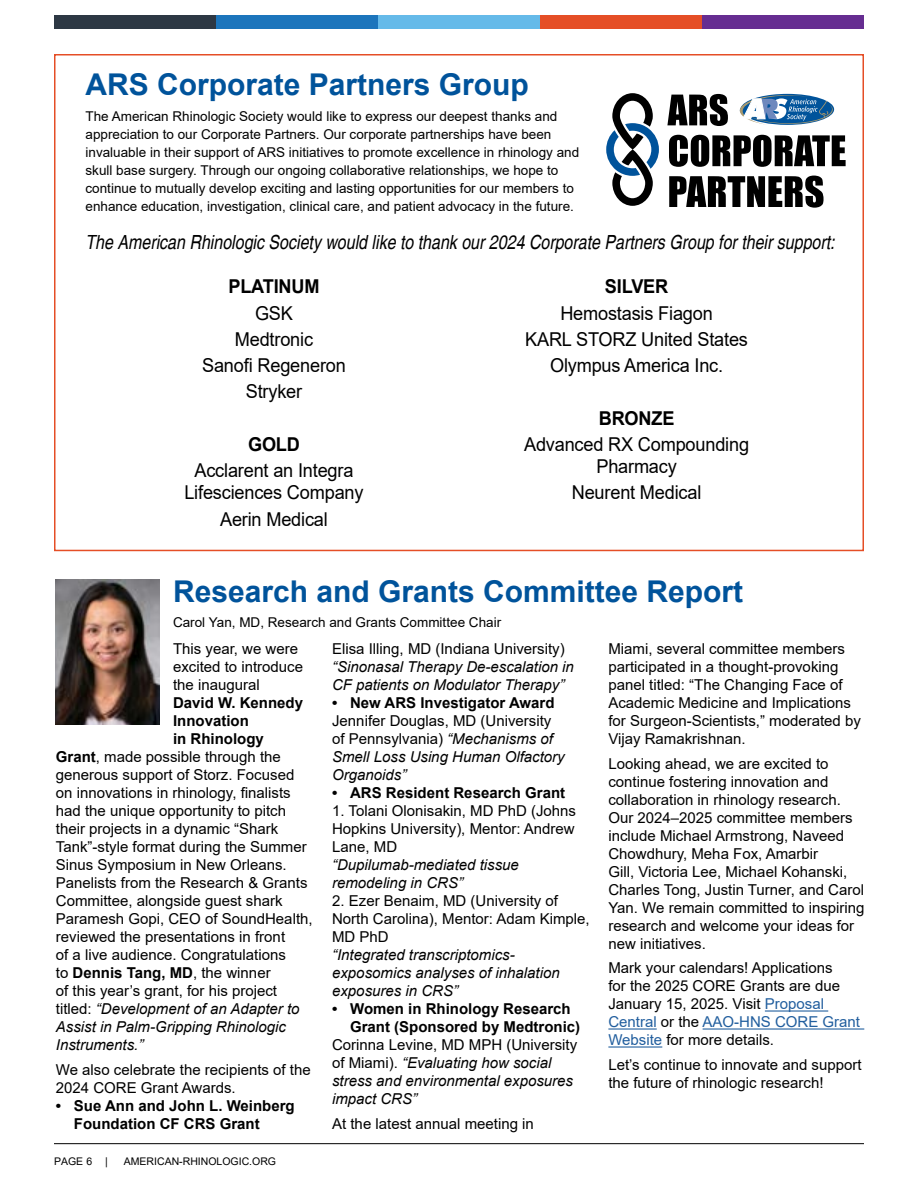
<style>
.page{position:relative;width:918px;height:1188px;background:#fff}
.page>*{position:absolute;margin:0;border:0;box-sizing:border-box;transform-origin:0 0}
.t1{font:700 30px "Arial";color:#00539b}
.t2{font:italic condensed 19.5px "Helvetica";color:#000}
.t3{font:19.05px/26.2px "Arial";letter-spacing:-.01em;color:#000;text-align:center;scale:.95 1}
.t4{font:700 19.05px "Arial";letter-spacing:-.01em;color:#000;scale:.95 1}
.t5{font:15px/18px "Arial";color:#000}
.t6{font:italic 15px/18px "Arial";color:#000}
.t7{font:700 15px/18px "Arial";color:#000}
.t8{font:13.5px/18px "Arial";color:#000}
.t9{font:10.5px "Arial";color:#000}
.s1{font-weight:700}
.s2{font-weight:400}
.s3{font-style:normal}
.s4{color:#215e9e}
</style>
<div class="page">
<hr style="left:54px;top:1143px;width:810px;height:1px;background:#000">
<div style="left:54px;top:15px;width:162px;height:14px;background:#2d3844"></div>
<div style="left:216px;top:15px;width:162px;height:14px;background:#1c75bc"></div>
<div style="left:378px;top:15px;width:162px;height:14px;background:#65bae9"></div>
<div style="left:540px;top:15px;width:162px;height:14px;background:#e54e26"></div>
<div style="left:702px;top:15px;width:162px;height:14px;background:#662d91"></div>
<svg style="left:740px;top:94px;width:94px;height:31px"></svg>
<svg style="left:667px;top:94px;width:61px;height:32px"></svg>
<svg style="left:669px;top:135px;width:177px;height:32px"></svg>
<svg style="left:669px;top:176px;width:155px;height:32px"></svg>
<svg style="left:606px;top:93px;width:53px;height:113px"></svg>
<img style="left:56px;top:579px;width:104px;height:146px">
<hr style="left:765px;top:1010px;width:63px;height:2px;background:#215e9e">
<hr style="left:608px;top:1028px;width:49px;height:2px;background:#215e9e">
<hr style="left:703px;top:1028px;width:161px;height:2px;background:#215e9e">
<hr style="left:608px;top:1046px;width:54px;height:2px;background:#215e9e">
<h1 class="t1" style="left:86px;top:63px;width:445px">ARS Corporate Partners Group</h1>
<p class="t8" style="left:86px;top:107px;width:495px">The American Rhinologic Society would like to express our deepest thanks and appreciation to our Corporate Partners. Our corporate partnerships have been invaluable in their support of ARS initiatives to promote excellence in rhinology and skull base surgery. Through our ongoing collaborative relationships, we hope to continue to mutually develop exciting and lasting opportunities for our members to enhance education, investigation, clinical care, and patient advocacy in the future.</p>
<h2 class="t2" style="left:86px;top:230px;width:751px">The American Rhinologic Society would like to thank our 2024 Corporate Partners Group for their support:</h2>
<p class="t4" style="left:228px;top:273px;width:97px">PLATINUM</p>
<p class="t3" style="left:202px;top:300px;width:153px">GSK<br>Medtronic<br>Sanofi Regeneron<br>Stryker</p>
<p class="t4" style="left:248px;top:431px;width:56px">GOLD</p>
<p class="t3" style="left:184px;top:459px;width:190px;line-height:22px">Acclarent an Integra<br>Lifesciences Company</p>
<p class="t3" style="left:220px;top:506px;width:115px">Aerin Medical</p>
<p class="t4" style="left:605px;top:273px;width:68px">SILVER</p>
<p class="t3" style="left:525px;top:300px;width:236px">Hemostasis Fiagon<br>KARL STORZ United States<br>Olympus America Inc.</p>
<p class="t4" style="left:599px;top:405px;width:81px">BRONZE</p>
<p class="t3" style="left:524px;top:433px;width:238px;line-height:22px">Advanced RX Compounding<br>Pharmacy</p>
<p class="t3" style="left:572px;top:479px;width:138px">Neurent Medical</p>
<h1 class="t1" style="left:173px;top:571px;width:572px">Research and Grants Committee Report</h1>
<p class="t8" style="left:173px;top:613px;width:330px">Carol Yan, MD, Research and Grants Committee Chair</p>
<p class="t5" style="left:173px;top:640px;width:132px">This year, we were excited to introduce the inaugural</p>
<p class="t7" style="left:173px;top:694px;width:132px">David W. Kennedy</p>
<p class="t7" style="left:173px;top:712px;width:77px">Innovation</p>
<p class="t7" style="left:173px;top:730px;width:92px">in Rhinology</p>
<p class="t5" style="left:56px;top:748px;width:227px"><span class="s1">Grant</span>, made possible through the</p>
<p class="t5" style="left:56px;top:766px;width:240px">generous support of Storz. Focused</p>
<p class="t5" style="left:56px;top:784px;width:236px">on innovations in rhinology, finalists</p>
<p class="t5" style="left:56px;top:802px;width:232px">had the unique opportunity to pitch</p>
<p class="t5" style="left:56px;top:820px;width:224px">their projects in a dynamic “Shark</p>
<p class="t5" style="left:56px;top:838px;width:252px">Tank”-style format during the Summer</p>
<p class="t5" style="left:56px;top:856px;width:232px">Sinus Symposium in New Orleans.</p>
<p class="t5" style="left:56px;top:874px;width:253px">Panelists from the Research &amp; Grants</p>
<p class="t5" style="left:56px;top:892px;width:228px">Committee, alongside guest shark</p>
<p class="t5" style="left:56px;top:910px;width:258px">Paramesh Gopi, CEO of SoundHealth,</p>
<p class="t5" style="left:56px;top:928px;width:231px">reviewed the presentations in front</p>
<p class="t5" style="left:56px;top:946px;width:232px">of a live audience. Congratulations</p>
<p class="t7" style="left:56px;top:964px;width:216px"><span class="s2">to</span> Dennis Tang, MD<span class="s2">, the winner</span></p>
<p class="t5" style="left:56px;top:982px;width:223px">of this year’s grant, for his project</p>
<p class="t6" style="left:56px;top:1000px;width:245px"><span class="s3">titled:</span> “Development of an Adapter to</p>
<p class="t6" style="left:56px;top:1018px;width:232px">Assist in Palm-Gripping Rhinologic</p>
<p class="t6" style="left:56px;top:1036px;width:89px">Instruments.”</p>
<p class="t5" style="left:56px;top:1060px;width:256px">We also celebrate the recipients of the<br>2024 CORE Grant Awards.</p>
<p class="t7" style="left:74px;top:1097px;width:222px;text-indent:-18px">• Sue Ann and John L. Weinberg<br>Foundation CF CRS Grant</p>
<p class="t5" style="left:332px;top:640px;width:234px">Elisa Illing, MD (Indiana University)</p>
<p class="t6" style="left:332px;top:658px;width:243px">“Sinonasal Therapy De-escalation in<br>CF patients on Modulator Therapy”</p>
<p class="t7" style="left:332px;top:694px;width:224px">• New ARS Investigator Award</p>
<p class="t6" style="left:332px;top:712px;width:234px"><span class="s3">Jennifer Douglas, MD (University of Pennsylvania)</span> “Mechanisms of<br>Smell Loss Using Human Olfactory<br>Organoids”</p>
<p class="t7" style="left:332px;top:784px;width:235px">• ARS Resident Research Grant</p>
<p class="t5" style="left:332px;top:802px;width:245px;text-align:justify">1. Tolani Olonisakin, MD PhD (Johns Hopkins University), Mentor: Andrew Lane, MD</p>
<p class="t6" style="left:332px;top:856px;width:188px">“Dupilumab-mediated tissue remodeling in CRS”</p>
<p class="t5" style="left:332px;top:892px;width:259px">2. Ezer Benaim, MD (University of<br>North Carolina), Mentor: Adam Kimple,<br>MD PhD</p>
<p class="t6" style="left:332px;top:946px;width:229px">“Integrated transcriptomics&shy;exposomics analyses of inhalation exposures in CRS”</p>
<p class="t7" style="left:350px;top:1000px;width:232px;text-indent:-18px">• Women in Rhinology Research<br>Grant (Sponsored by Medtronic)</p>
<p class="t6" style="left:332px;top:1036px;width:247px"><span class="s3">Corinna Levine, MD MPH (University of Miami).</span> “Evaluating how social stress and environmental exposures impact CRS”</p>
<p class="t5" style="left:332px;top:1114px;width:203px">At the latest annual meeting in</p>
<p class="t5" style="left:608px;top:640px;width:254px">Miami, several committee members participated in a thought-provoking panel titled: “The Changing Face of Academic Medicine and Implications for Surgeon-Scientists,” moderated by Vijay Ramakrishnan.</p>
<p class="t5" style="left:608px;top:754px;width:258px">Looking ahead, we are excited to continue fostering innovation and collaboration in rhinology research.<br>Our 2024–2025 committee members include Michael Armstrong, Naveed Chowdhury, Meha Fox, Amarbir<br>Gill, Victoria Lee, Michael Kohanski, Charles Tong, Justin Turner, and Carol Yan. We remain committed to inspiring research and welcome your ideas for new initiatives.</p>
<p class="t5" style="left:608px;top:959px;width:253px">Mark your calendars! Applications<br>for the 2025 CORE Grants are due<br>January 15, 2025. Visit <span class="s4">Proposal<br>Central</span> or the <span class="s4">AAO-HNS CORE Grant<br>Website</span> for more details.</p>
<p class="t5" style="left:608px;top:1056px;width:255px">Let’s continue to innovate and support the future of rhinologic research!</p>
<p class="t9" style="left:54px;top:1154px;width:55px">PAGE 6 |</p>
<p class="t9" style="left:124px;top:1154px;width:154px">AMERICAN-RHINOLOGIC.ORG</p>
</div>
